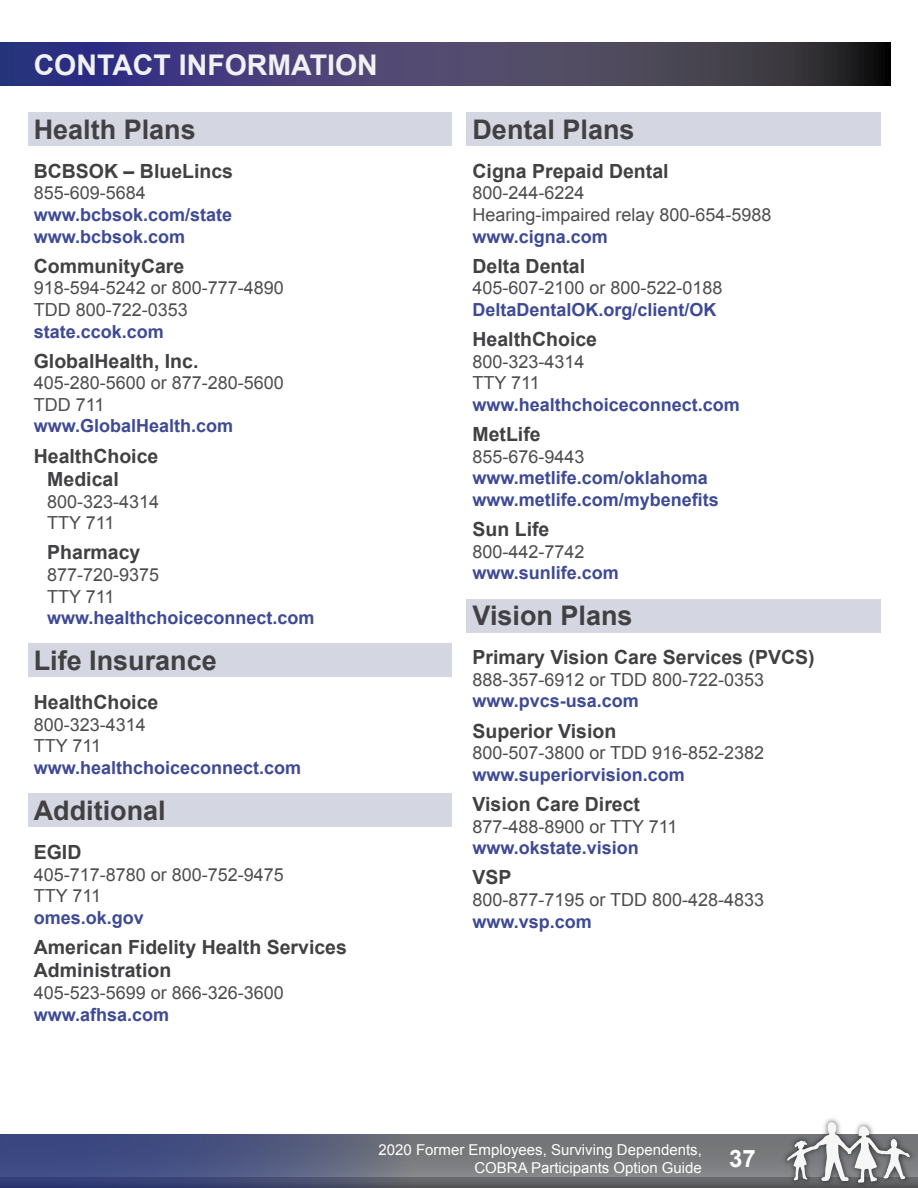
<style>
.page{position:relative;width:918px;height:1188px;background:#fff}
.page>*{position:absolute;margin:0;border:0;box-sizing:border-box;transform-origin:0 0}
._11-_H1__Main_Sectio{font:700 28.5px "Arial";color:#f1f1f2}
._41-Contacts-section{font:700 27px "Arial";color:#414042}
._42-Contacts-company{font:700 19.5px/23.4px "Arial";color:#414042}
._43-Contacts-phone_n{font:18px "Arial";color:#4d4d4f}
._44-Contacts-company{font:700 18px "Arial";color:#3e4a94}
.t1{font:15px/18px "Arial";color:#fff}
</style>
<div class="page">
<div style="left:0;top:1134px;width:918px;height:44px;background:linear-gradient(to bottom,#6f7173,#848688)"></div>
<svg style="left:432px;top:1177px;width:348px;height:11px;background:#5f6062"></svg>
<img style="left:780px;top:1118px;width:138px;height:70px">
<svg style="left:787px;top:1122px;width:123px;height:61px"></svg>
<svg style="left:0;top:1134px;width:432px;height:54px;background:#4c557d"></svg>
<svg style="left:0;top:42px;width:891px;height:43px;background:#413d66"></svg>
<div style="left:28px;top:112px;width:424px;height:34px;background:#d4d7e2"></div>
<div style="left:28px;top:644px;width:424px;height:33px;background:#d4d7e2"></div>
<div style="left:28px;top:794px;width:424px;height:33px;background:#d4d7e2"></div>
<div style="left:466px;top:112px;width:415px;height:34px;background:#d4d7e2"></div>
<div style="left:466px;top:599px;width:415px;height:33px;background:#d4d7e2"></div>
<p class="_11-_H1__Main_Sectio" style="left:34px;top:46px;width:346px">CONTACT INFORMATION</p>
<p class="_41-Contacts-section" style="left:34px;top:111px;width:164px">Health Plans</p>
<p class="_42-Contacts-company" style="left:34px;top:160px;width:201px">BCBSOK – BlueLincs</p>
<p class="_43-Contacts-phone_n" style="left:34px;top:181px;width:114px">855-609-5684</p>
<p class="_44-Contacts-company" style="left:34px;top:203px;width:200px">www.bcbsok.com/state</p>
<p class="_44-Contacts-company" style="left:34px;top:224px;width:153px">www.bcbsok.com</p>
<p class="_42-Contacts-company" style="left:34px;top:255px;width:152px">CommunityCare</p>
<p class="_43-Contacts-phone_n" style="left:34px;top:276px;width:252px">918-594-5242 or 800-777-4890</p>
<p class="_43-Contacts-phone_n" style="left:34px;top:298px;width:156px">TDD 800-722-0353</p>
<p class="_44-Contacts-company" style="left:34px;top:319px;width:132px">state.ccok.com</p>
<p class="_42-Contacts-company" style="left:34px;top:350px;width:166px">GlobalHealth, Inc.</p>
<p class="_43-Contacts-phone_n" style="left:34px;top:371px;width:252px">405-280-5600 or 877-280-5600</p>
<p class="_43-Contacts-phone_n" style="left:34px;top:393px;width:72px">TDD 711</p>
<p class="_44-Contacts-company" style="left:34px;top:414px;width:201px">www.GlobalHealth.com</p>
<p class="_42-Contacts-company" style="left:34px;top:445px;width:126px">HealthChoice</p>
<p class="_42-Contacts-company" style="left:47px;top:468px;width:73px">Medical</p>
<p class="_43-Contacts-phone_n" style="left:47px;top:490px;width:114px">800-323-4314</p>
<p class="_43-Contacts-phone_n" style="left:47px;top:511px;width:69px">TTY 711</p>
<p class="_42-Contacts-company" style="left:47px;top:541px;width:95px">Pharmacy</p>
<p class="_43-Contacts-phone_n" style="left:47px;top:563px;width:114px">877-720-9375</p>
<p class="_43-Contacts-phone_n" style="left:47px;top:584px;width:69px">TTY 711</p>
<p class="_44-Contacts-company" style="left:47px;top:606px;width:269px">www.healthchoiceconnect.com</p>
<p class="_41-Contacts-section" style="left:34px;top:643px;width:185px">Life Insurance</p>
<p class="_42-Contacts-company" style="left:34px;top:691px;width:126px">HealthChoice</p>
<p class="_43-Contacts-phone_n" style="left:34px;top:713px;width:114px">800-323-4314</p>
<p class="_43-Contacts-phone_n" style="left:34px;top:734px;width:69px">TTY 711</p>
<p class="_44-Contacts-company" style="left:34px;top:756px;width:269px">www.healthchoiceconnect.com</p>
<p class="_41-Contacts-section" style="left:34px;top:792px;width:134px">Additional</p>
<p class="_42-Contacts-company" style="left:34px;top:841px;width:49px">EGID</p>
<p class="_43-Contacts-phone_n" style="left:34px;top:863px;width:252px">405-717-8780 or 800-752-9475</p>
<p class="_43-Contacts-phone_n" style="left:34px;top:884px;width:69px">TTY 711</p>
<p class="_44-Contacts-company" style="left:34px;top:906px;width:112px">omes.ok.gov</p>
<p class="_42-Contacts-company" style="left:34px;top:936px;width:315px">American Fidelity Health Services<br>Administration</p>
<p class="_43-Contacts-phone_n" style="left:34px;top:981px;width:252px">405-523-5699 or 866-326-3600</p>
<p class="_44-Contacts-company" style="left:34px;top:1002px;width:137px">www.afhsa.com</p>
<p class="_41-Contacts-section" style="left:472px;top:111px;width:164px">Dental Plans</p>
<p class="_42-Contacts-company" style="left:472px;top:160px;width:198px">Cigna Prepaid Dental</p>
<p class="_43-Contacts-phone_n" style="left:472px;top:181px;width:114px">800-244-6224</p>
<p class="_43-Contacts-phone_n" style="left:472px;top:203px;width:301px">Hearing-impaired relay 800-654-5988</p>
<p class="_44-Contacts-company" style="left:472px;top:224px;width:137px">www.cigna.com</p>
<p class="_42-Contacts-company" style="left:472px;top:255px;width:114px">Delta Dental</p>
<p class="_43-Contacts-phone_n" style="left:472px;top:276px;width:252px">405-607-2100 or 800-522-0188</p>
<p class="_44-Contacts-company" style="left:472px;top:298px;width:246px">DeltaDentalOK.org/client/OK</p>
<p class="_42-Contacts-company" style="left:472px;top:328px;width:126px">HealthChoice</p>
<p class="_43-Contacts-phone_n" style="left:472px;top:350px;width:114px">800-323-4314</p>
<p class="_43-Contacts-phone_n" style="left:472px;top:371px;width:69px">TTY 711</p>
<p class="_44-Contacts-company" style="left:472px;top:393px;width:269px">www.healthchoiceconnect.com</p>
<p class="_42-Contacts-company" style="left:472px;top:423px;width:70px">MetLife</p>
<p class="_43-Contacts-phone_n" style="left:472px;top:445px;width:114px">855-676-9443</p>
<p class="_44-Contacts-company" style="left:472px;top:466px;width:237px">www.metlife.com/oklahoma</p>
<p class="_44-Contacts-company" style="left:472px;top:488px;width:248px">www.metlife.com/mybenefits</p>
<p class="_42-Contacts-company" style="left:472px;top:518px;width:78px">Sun Life</p>
<p class="_43-Contacts-phone_n" style="left:472px;top:540px;width:114px">800-442-7742</p>
<p class="_44-Contacts-company" style="left:472px;top:561px;width:148px">www.sunlife.com</p>
<p class="_41-Contacts-section" style="left:472px;top:598px;width:162px">Vision Plans</p>
<p class="_42-Contacts-company" style="left:472px;top:646px;width:344px">Primary Vision Care Services (PVCS)</p>
<p class="_43-Contacts-phone_n" style="left:472px;top:668px;width:293px">888-357-6912 or TDD 800-722-0353</p>
<p class="_44-Contacts-company" style="left:472px;top:689px;width:168px">www.pvcs-usa.com</p>
<p class="_42-Contacts-company" style="left:472px;top:720px;width:145px">Superior Vision</p>
<p class="_43-Contacts-phone_n" style="left:472px;top:741px;width:293px">800-507-3800 or TDD 916-852-2382</p>
<p class="_44-Contacts-company" style="left:472px;top:762px;width:214px">www.superiorvision.com</p>
<p class="_42-Contacts-company" style="left:472px;top:793px;width:169px">Vision Care Direct</p>
<p class="_43-Contacts-phone_n" style="left:472px;top:814px;width:207px">877-488-8900 or TTY 711</p>
<p class="_44-Contacts-company" style="left:472px;top:836px;width:168px">www.okstate.vision</p>
<p class="_42-Contacts-company" style="left:472px;top:866px;width:41px">VSP</p>
<p class="_43-Contacts-phone_n" style="left:472px;top:888px;width:293px">800-877-7195 or TDD 800-428-4833</p>
<p class="_44-Contacts-company" style="left:472px;top:909px;width:121px">www.vsp.com</p>
<p class="t1" style="left:474px;top:1141px;width:283px;text-indent:-96px">2020 Former Employees, Surviving Dependents,<br>COBRA Participants Option Guide <sup>37</sup></p>
</div>
